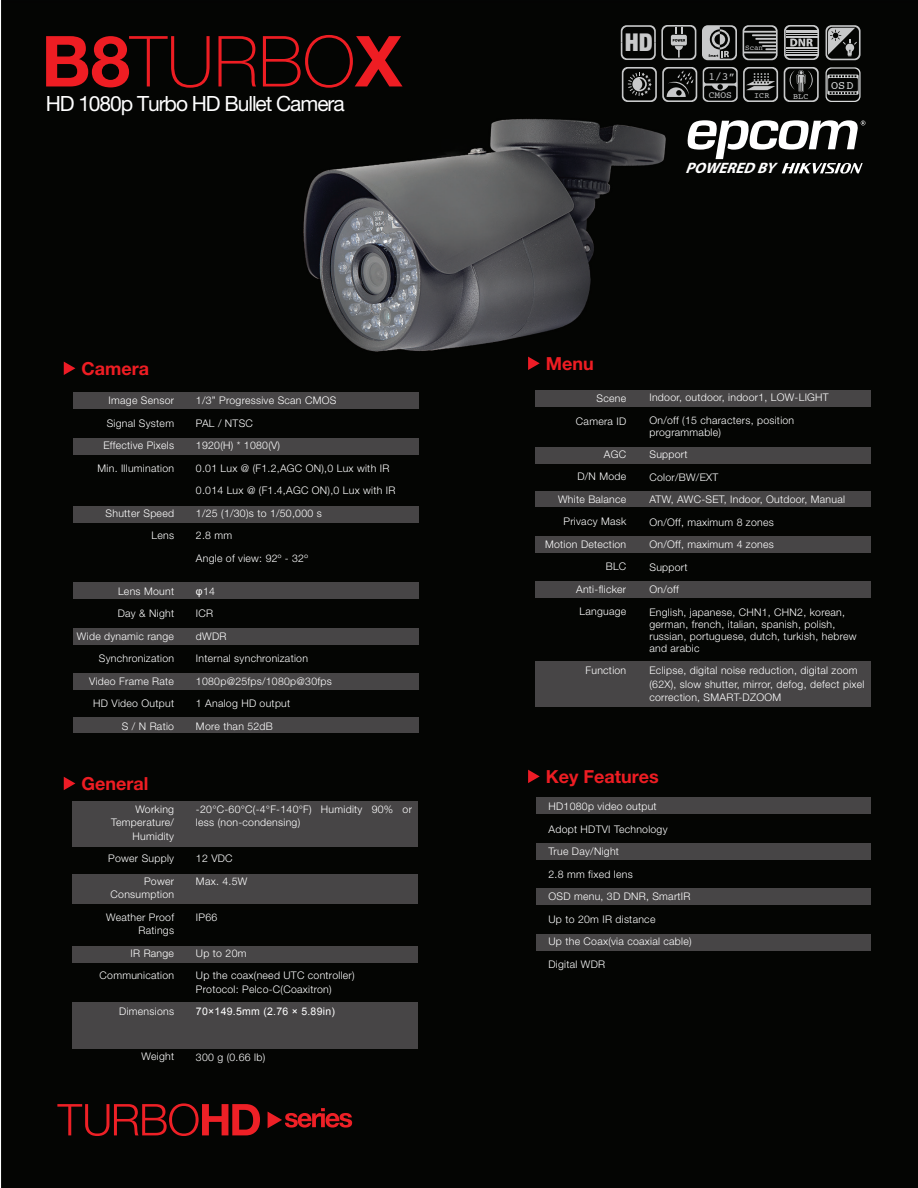
<style>
.page{position:relative;width:918px;height:1188px;background:#fff}
.page>*{position:absolute;margin:0;border:0;box-sizing:border-box;transform-origin:0 0}
.t1{font:100 70.5px "Helvetica Neue LT Pro";color:#ee1d23}
.t2{font:900 condensed 24.45px "Helvetica Neue";color:#c8c9ca}
.t3{font:21px "Helvetica Neue LT Pro";letter-spacing:-.05em;color:#fff}
.t4{font:700 18px "Helvetica Neue LT Pro";color:#ee1d23}
.t5{font:italic 700 15.15px "Myriad Pro";color:#fff}
.t6{font:11.7px "Courier";color:#d8dada}
.t7{font:11.1px "Courier";color:#c8c9ca}
.t8{font:300 10.5px/22.5px "Helvetica Neue LT Pro";letter-spacing:.025em;color:#fff}
.t9{font:10.5px "Arial";letter-spacing:.025em;color:#fff}
.t10{font:9.6px "Courier";color:#c8c9ca}
.t11{font:8.25px "Courier";letter-spacing:.015em;color:#c8c9ca}
.t12{font:7.5px "Courier";color:#c8c9ca}
.s1{font-weight:700}
.s2{font-family:"Arial";font-weight:400}
</style>
<div class="page">
<img style="left:1px;top:0;width:917px;height:1188px">
<svg style="left:57px;top:1103px;width:203px;height:33px;background:#510d0e"></svg>
<svg style="left:268px;top:1108px;width:84px;height:20px;background:#681011"></svg>
<svg style="left:703px;top:67px;width:75px;height:35px;background:#373837"></svg>
<svg style="left:784px;top:67px;width:35px;height:35px"></svg>
<svg style="left:826px;top:25px;width:35px;height:35px"></svg>
<svg style="left:622px;top:67px;width:75px;height:35px;background:#3e3f3e"></svg>
<svg style="left:621px;top:25px;width:75px;height:35px;background:#313231"></svg>
<svg style="left:702px;top:25px;width:35px;height:35px"></svg>
<svg style="left:784px;top:25px;width:35px;height:35px"></svg>
<hr style="left:786px;top:48px;width:31px;height:1px;background:#c8c9ca">
<hr style="left:786px;top:49px;width:31px;height:1px;background:#c8c9ca">
<hr style="left:786px;top:50px;width:31px;height:1px;background:#c8c9ca">
<hr style="left:786px;top:52px;width:31px;height:1px;background:#c8c9ca">
<hr style="left:786px;top:54px;width:31px;height:1px;background:#c8c9ca">
<hr style="left:786px;top:37px;width:31px;height:1px;background:#c8c9ca">
<hr style="left:786px;top:36px;width:31px;height:1px;background:#c8c9ca">
<hr style="left:786px;top:34px;width:31px;height:1px;background:#c8c9ca">
<hr style="left:786px;top:32px;width:31px;height:1px;background:#c8c9ca">
<hr style="left:786px;top:30px;width:31px;height:1px;background:#c8c9ca">
<svg style="left:743px;top:25px;width:35px;height:35px"></svg>
<div style="left:74px;top:392px;width:344px;height:16px;background:#474546"></div>
<div style="left:74px;top:439px;width:344px;height:15px;background:#474546"></div>
<div style="left:74px;top:507px;width:344px;height:16px;background:#474546"></div>
<div style="left:74px;top:583px;width:344px;height:16px;background:#474546"></div>
<div style="left:535px;top:391px;width:335px;height:15px;background:#474546"></div>
<div style="left:535px;top:448px;width:335px;height:15px;background:#474546"></div>
<div style="left:535px;top:491px;width:335px;height:16px;background:#474546"></div>
<div style="left:535px;top:537px;width:335px;height:16px;background:#474546"></div>
<div style="left:535px;top:581px;width:335px;height:16px;background:#474546"></div>
<div style="left:535px;top:662px;width:335px;height:45px;background:#474546"></div>
<div style="left:74px;top:628px;width:344px;height:16px;background:#474546"></div>
<div style="left:74px;top:674px;width:344px;height:16px;background:#474546"></div>
<div style="left:74px;top:717px;width:344px;height:16px;background:#474546"></div>
<div style="left:536px;top:798px;width:334px;height:15px;background:#474546"></div>
<div style="left:536px;top:844px;width:334px;height:16px;background:#474546"></div>
<div style="left:536px;top:888px;width:334px;height:16px;background:#474546"></div>
<div style="left:536px;top:934px;width:334px;height:16px;background:#474546"></div>
<div style="left:72px;top:874px;width:345px;height:29px;background:#474546"></div>
<div style="left:72px;top:801px;width:345px;height:45px;background:#474546"></div>
<div style="left:72px;top:1003px;width:345px;height:45px;background:#474546"></div>
<div style="left:72px;top:947px;width:345px;height:15px;background:#474546"></div>
<svg style="left:64px;top:362px;width:11px;height:13px"></svg>
<svg style="left:64px;top:777px;width:11px;height:13px"></svg>
<svg style="left:528px;top:357px;width:12px;height:13px"></svg>
<svg style="left:528px;top:770px;width:12px;height:13px"></svg>
<svg style="left:826px;top:67px;width:35px;height:35px"></svg>
<svg style="left:687px;top:120px;width:179px;height:54px"></svg>
<h1 class="t1" style="left:41px;top:21px;width:362px"><span class="s1">B8</span>TURBO<span class="s1">X</span></h1>
<h3 class="t3" style="left:46px;top:91px;width:301px">HD 1080p Turbo HD Bullet Camera</h3>
<h3 class="t4" style="left:81px;top:357px;width:69px">Camera</h3>
<p class="t8" style="left:98px;top:389px;width:78px;text-align:right">Image Sensor<br>Signal System<br>Effective Pixels<br>Min. Illumination</p>
<p class="t8" style="left:106px;top:501px;width:70px;text-align:right">Shutter Speed<br>Lens</p>
<p class="t8" style="left:77px;top:579px;width:99px;text-align:right">Lens Mount<br>Day &amp; Night<br>Wide dynamic range<br>Synchronization<br>Video Frame Rate<br>HD Video Output<br>S / N Ratio</p>
<h3 class="t4" style="left:81px;top:773px;width:68px">General</h3>
<p class="t8" style="left:111px;top:802px;width:64px;line-height:13.5px;text-align:right">Working<br>Temperature/<br>Humidity</p>
<p class="t8" style="left:108px;top:847px;width:67px;text-align:right">Power Supply<br>Power</p>
<p class="t8" style="left:106px;top:883px;width:69px;text-align:center">Consumption<br>Weather Proof</p>
<p class="t8" style="left:100px;top:919px;width:76px;text-align:right">Ratings<br>IR Range<br>Communication</p>
<p class="t8" style="left:119px;top:1000px;width:56px">Dimensions</p>
<p class="t8" style="left:141px;top:1045px;width:34px">Weight</p>
<p class="t8" style="left:196px;top:389px;width:201px">1/3” Progressive Scan CMOS<br>PAL / NTSC<br>1920(H) * 1080(V)<br>0.01 Lux @ (F1.2,AGC ON),0 Lux with IR<br>0.014 Lux @ (F1.4,AGC ON),0 Lux with IR<br>1/25 (1/30)s to 1/50,000 s<br>2.8 mm<br>Angle of view: 92º - 32º</p>
<p class="t8" style="left:196px;top:579px;width:137px"><span class="s2">φ</span>14<br>ICR<br>dWDR<br>Internal synchronization<br>1080p@25fps/1080p@30fps<br>1 Analog HD output<br>More than 52dB</p>
<p class="t8" style="left:196px;top:802px;width:218px;line-height:13.5px">-20°C-60°C(-4°F-140°F) Humidity 90% or less (non-condensing)</p>
<p class="t8" style="left:196px;top:847px;width:53px">12 VDC<br>Max. 4.5W</p>
<p class="t8" style="left:196px;top:906px;width:23px">IP66</p>
<p class="t8" style="left:196px;top:942px;width:160px">Up to 20m<br>Up the coax(need UTC controller)</p>
<p class="t8" style="left:196px;top:978px;width:137px">Protocol: Pelco-C(Coaxitron)</p>
<p class="t9" style="left:196px;top:1005px;width:141px">70×149.5mm (2.76 × 5.89in)</p>
<p class="t8" style="left:196px;top:1045px;width:71px">300 g (0.66 lb)</p>
<h2 class="t2" style="left:625px;top:22px;width:30px">HD</h2>
<p class="t12" style="left:745px;top:42px;width:19px">Scan</p>
<p class="t7" style="left:709px;top:68px;width:28px">1/3”</p>
<p class="t10" style="left:709px;top:88px;width:25px">CMOS</p>
<p class="t11" style="left:754px;top:89px;width:17px">ICR</p>
<p class="t11" style="left:793px;top:90px;width:17px">BLC</p>
<p class="t6" style="left:831px;top:76px;width:24px">OSD</p>
<h3 class="t5" style="left:685px;top:158px;width:98px">POWEREDBY</h3>
<h3 class="t4" style="left:546px;top:353px;width:50px">Menu</h3>
<p class="t8" style="left:576px;top:387px;width:52px;text-align:right">Scene<br>Camera ID</p>
<p class="t8" style="left:545px;top:442px;width:83px;text-align:right">AGC<br>D/N Mode<br>White Balance<br>Privacy Mask<br>Motion Detection<br>BLC<br>Anti-flicker<br>Language</p>
<p class="t8" style="left:586px;top:658px;width:42px">Function</p>
<p class="t8" style="left:649px;top:386px;width:181px">Indoor, outdoor, indoor1, LOW-LIGHT<br>On/off (15 characters, position</p>
<p class="t8" style="left:649px;top:421px;width:197px">programmable)<br>Support<br>Color/BW/EXT<br>ATW, AWC-SET, Indoor, Outdoor, Manual<br>On/Off, maximum 8 zones<br>On/Off, maximum 4 zones<br>Support<br>On/off<br>English, japanese, CHN1, CHN2, korean,</p>
<p class="t8" style="left:649px;top:618px;width:209px;line-height:12px">german, french, italian, spanish, polish, russian, portuguese, dutch, turkish, hebrew and arabic</p>
<p class="t8" style="left:649px;top:664px;width:217px;line-height:13.5px">Eclipse, digital noise reduction, digital zoom (62X), slow shutter, mirror, defog, defect pixel correction, SMART-DZOOM</p>
<h3 class="t4" style="left:546px;top:766px;width:115px">Key Features</h3>
<p class="t8" style="left:548px;top:795px;width:145px">HD1080p video output<br>Adopt HDTVI Technology<br>True Day/Night<br>2.8 mm fixed lens<br>OSD menu, 3D DNR, SmartIR<br>Up to 20m IR distance<br>Up the Coax(via coaxial cable)<br>Digital WDR</p>
</div>
